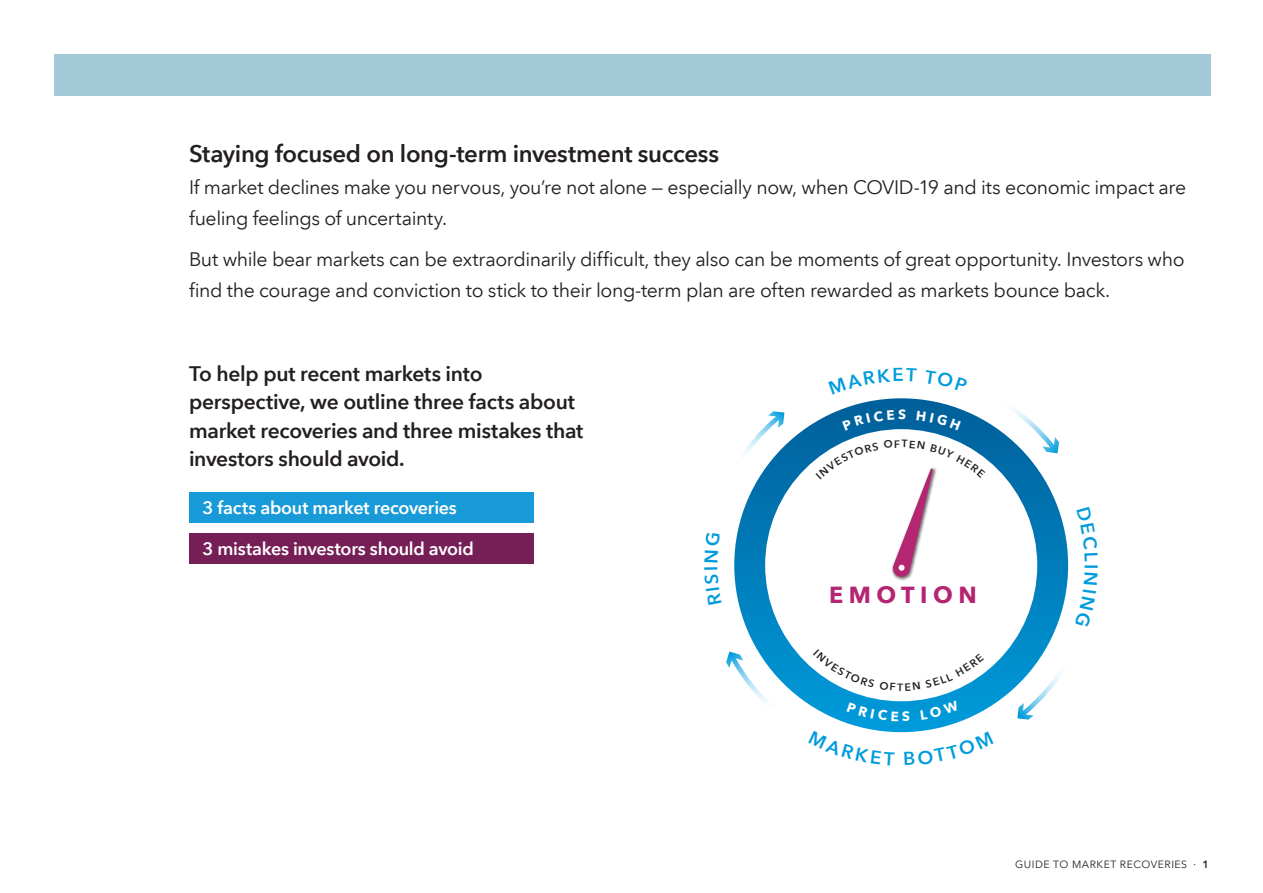
<style>
.page{position:relative;width:1263px;height:893px;background:#fff}
.page>*{position:absolute;margin:0;border:0;box-sizing:border-box;transform-origin:0 0}
.Body_9_12_Reg{font:600 24px "Avenir Next LT Com";letter-spacing:-.015em;color:#231f20}
.t1{font:700 23.25px "Avenir Next LT Com";letter-spacing:.24em;color:#b42672}
.Body_9_12_Reg-2{font:600 21px/28.5px "Avenir Next LT Com";letter-spacing:-.015em;color:#231f20}
.Body_9_12_Reg-3{font:19.5px/31.5px "Avenir Next LT Com";letter-spacing:-.02em;color:#231f20}
.t2{font:600 18.6px "Avenir Next LT Com";color:#009cdc}
.t3{font:600 18px "Avenir Next LT Com";letter-spacing:-.015em;color:#fff}
.t4{font:10.5px "Avenir Next LT Com";letter-spacing:.05em;color:#231f20}
.s1{font-weight:600}
</style>
<div class="page">
<svg style="left:734px;top:398px;width:334px;height:334px;background:#037ebb"></svg>
<div style="left:765px;top:429px;width:272px;height:272px;background:#fff;border-radius:50%"></div>
<img style="left:896px;top:578px;width:13px;height:3px">
<svg style="left:744px;top:411px;width:40px;height:59px"></svg>
<svg style="left:1001px;top:408px;width:58px;height:45px"></svg>
<svg style="left:1017px;top:662px;width:44px;height:58px"></svg>
<svg style="left:726px;top:651px;width:50px;height:52px"></svg>
<div style="left:54px;top:54px;width:1156px;height:41px;background:#a3c8d8"></div>
<div style="left:189px;top:493px;width:344px;height:30px;background:#179ad7"></div>
<div style="left:189px;top:533px;width:344px;height:30px;background:#761f57"></div>
<svg style="left:842px;top:409px;width:64px;height:21px"></svg>
<svg style="left:916px;top:411px;width:45px;height:19px"></svg>
<svg style="left:847px;top:702px;width:63px;height:19px"></svg>
<svg style="left:920px;top:701px;width:39px;height:18px"></svg>
<svg style="left:816px;top:440px;width:169px;height:138px"></svg>
<svg style="left:813px;top:668px;width:171px;height:23px"></svg>
<svg style="left:882px;top:731px;width:13px;height:1px"></svg>
<svg style="left:904px;top:731px;width:16px;height:2px"></svg>
<p class="Body_9_12_Reg" style="left:189px;top:139px;width:532px">Staying focused on long-term investment success</p>
<p class="Body_9_12_Reg-3" style="left:189px;top:171px;width:999px">If market declines make you nervous, you’re not alone — especially now, when COVID-19 and its economic impact are fueling feelings of uncertainty.</p>
<p class="Body_9_12_Reg-3" style="left:189px;top:243px;width:997px">But while bear markets can be extraordinarily difficult, they also can be moments of great opportunity. Investors who find the courage and conviction to stick to their long-term plan are often rewarded as markets bounce back.</p>
<p class="Body_9_12_Reg-2" style="left:189px;top:359px;width:396px">To help put recent markets into perspective, we outline three facts about market recoveries and three mistakes that investors should avoid.</p>
<p class="t3" style="left:202px;top:497px;width:256px">3 facts about market recoveries</p>
<p class="t3" style="left:202px;top:537px;width:273px">3 mistakes investors should avoid</p>
<p class="t1" style="left:829px;top:581px;width:149px">EMOTION</p>
<p class="t2" style="left:1102px;top:564px;width:7px;rotate:90deg">I</p>
<p class="t4" style="left:1015px;top:858px;width:195px">GUIDE TO MARKET RECOVERIES · <span class="s1">1</span></p>
</div>
